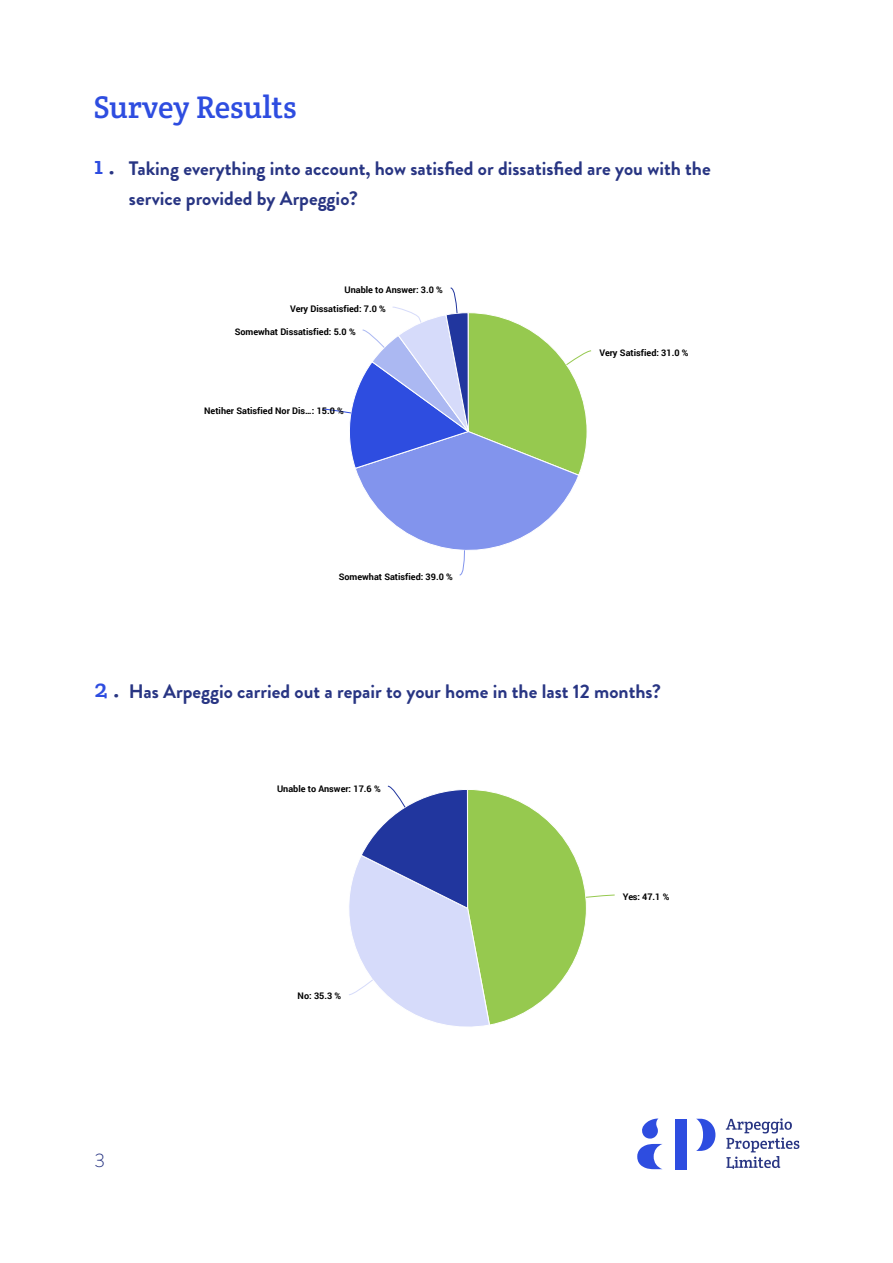
<style>
.page{position:relative;width:893px;height:1263px;background:#fff}
.page>*{position:absolute;margin:0;border:0;box-sizing:border-box;transform-origin:0 0}
.t1{font:31.5px "Crete Round";letter-spacing:-.01em;color:#2e4de0}
.t2{font:25.5px "Crete Round";color:#2e4de0}
.t3{font:700 19.5px/30px "Brandon Grotesque";color:#283583}
.t4{font:300 19.5px "Brandon Grotesque";color:#283583}
.t5{font:700 9.15px "Roboto";color:#000}
.s1{color:#283583}
</style>
<div class="page">
<svg style="left:642px;top:1118px;width:16px;height:20px"></svg>
<svg style="left:637px;top:1144px;width:25px;height:25px"></svg>
<svg style="left:696px;top:1119px;width:19px;height:32px"></svg>
<div style="left:675px;top:1119px;width:11px;height:50px;background:#2e4de0"></div>
<svg style="left:726px;top:1118px;width:73px;height:51px"></svg>
<svg style="left:322px;top:287px;width:270px;height:289px"></svg>
<svg style="left:349px;top:785px;width:266px;height:242px"></svg>
<p class="t1" style="left:94px;top:87px;width:205px">Survey Results</p>
<p class="t3" style="left:129px;top:154px;width:583px">Taking everything into account, how satisfied or dissatisfied are you with the service provided by Arpeggio?</p>
<p class="t2" style="left:95px;top:149px;width:22px">1 <span class="s1">.</span></p>
<p class="t5" style="left:344px;top:284px;width:100px">Unable to Answer: 3.0 %</p>
<p class="t5" style="left:290px;top:303px;width:97px">Very Dissatisfied: 7.0 %</p>
<p class="t5" style="left:235px;top:325px;width:122px">Somewhat Dissatisfied: 5.0 %</p>
<p class="t5" style="left:204px;top:404px;width:141px">Netiher Satisfied Nor Dis…: 15.0 %</p>
<p class="t5" style="left:599px;top:346px;width:91px">Very Satisfied: 31.0 %</p>
<p class="t5" style="left:339px;top:570px;width:116px">Somewhat Satisfied: 39.0 %</p>
<p class="t2" style="left:95px;top:672px;width:27px">2 <span class="s1">.</span></p>
<p class="t3" style="left:129px;top:677px;width:534px">Has Arpeggio carried out a repair to your home in the last 12 months?</p>
<p class="t5" style="left:277px;top:782px;width:105px">Unable to Answer: 17.6 %</p>
<p class="t5" style="left:298px;top:990px;width:45px">No: 35.3 %</p>
<p class="t5" style="left:623px;top:890px;width:48px">Yes: 47.1 %</p>
<p class="t4" style="left:95px;top:1147px;width:12px">3</p>
</div>
